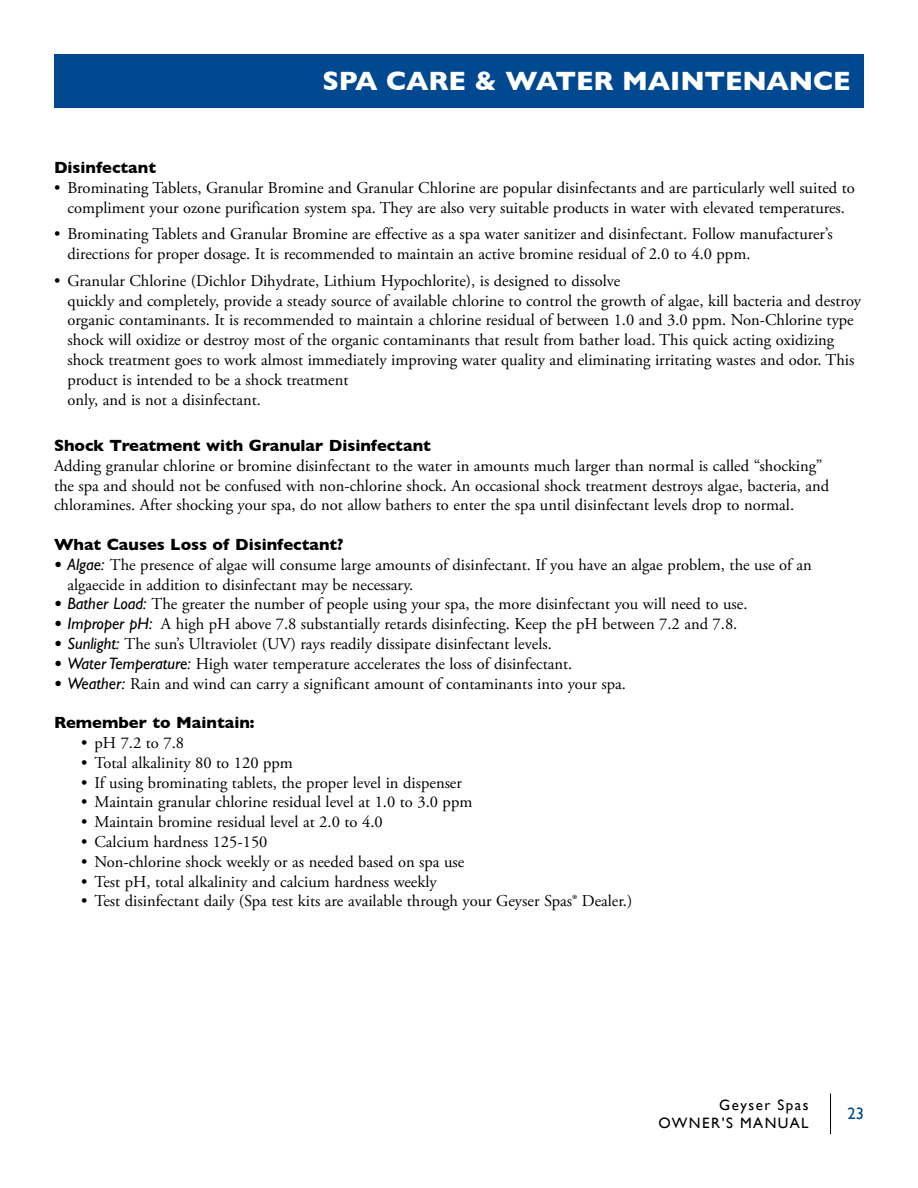
<style>
.page{position:relative;width:918px;height:1188px;background:#fff}
.page>*{position:absolute;margin:0;border:0;box-sizing:border-box;transform-origin:0 0}
.t1{font:700 27px "Gill Sans";letter-spacing:-.005em;color:#fff}
.t2{font:16.5px/19.8px "Adobe Garamond Pro";color:#000}
.t3{font:700 16.5px "Gill Sans";color:#000}
.t4{font:16.5px "Gill Sans";color:#004990}
.t5{font:15px/18px "Gill Sans";letter-spacing:.1em;color:#000;text-align:right}
.s1{font-family:"Gill Sans";font-weight:700}
.s2{font-family:"Gill Sans";font-style:italic}
</style>
<div class="page">
<hr style="left:830px;top:1094px;width:1px;height:40px;background:#000">
<div style="left:54px;top:54px;width:810px;height:54px;background:#004990"></div>
<h1 class="t1" style="left:322px;top:60px;width:530px">SPA CARE &amp; WATER MAINTENANCE</h1>
<p class="t3" style="left:54px;top:155px;width:104px">Disinfectant</p>
<p class="t2" style="left:54px;top:179px;width:802px;text-align:center">• Brominating Tablets, Granular Bromine and Granular Chlorine are popular disinfectants and are particularly well suited to compliment your ozone purification system spa. They are also very suitable products in water with elevated temperatures.</p>
<p class="t2" style="left:67px;top:225px;width:767px;text-indent:-13px">• Brominating Tablets and Granular Bromine are effective as a spa water sanitizer and disinfectant. Follow manufacturer’s directions for proper dosage. It is recommended to maintain an active bromine residual of 2.0 to 4.0 ppm.</p>
<p class="t2" style="left:67px;top:271px;width:795px;text-indent:-13px">• Granular Chlorine (Dichlor Dihydrate, Lithium Hypochlorite), is designed to dissolve<br>quickly and completely, provide a steady source of available chlorine to control the growth of algae, kill bacteria and destroy organic contaminants. It is recommended to maintain a chlorine residual of between 1.0 and 3.0 ppm. Non-Chlorine type shock will oxidize or destroy most of the organic contaminants that result from bather load. This quick acting oxidizing shock treatment goes to work almost immediately improving water quality and eliminating irritating wastes and odor. This product is intended to be a shock treatment<br>only, and is not a disinfectant.</p>
<p class="t3" style="left:54px;top:432px;width:378px">Shock Treatment with Granular Disinfectant</p>
<p class="t2" style="left:54px;top:456px;width:777px">Adding granular chlorine or bromine disinfectant to the water in amounts much larger than normal is called “shocking” the spa and should not be confused with non-chlorine shock. An occasional shock treatment destroys algae, bacteria, and chloramines. After shocking your spa, do not allow bathers to enter the spa until disinfectant levels drop to normal.</p>
<p class="t3" style="left:54px;top:531px;width:291px">What Causes Loss of Disinfectant?</p>
<p class="t2" style="left:67px;top:555px;width:746px;text-indent:-13px"><span class="s1">•</span> <span class="s2">Algae:</span> The presence of algae will consume large amounts of disinfectant. If you have an algae problem, the use of an algaecide in addition to disinfectant may be necessary.</p>
<p class="t2" style="left:54px;top:595px;width:695px"><span class="s1">•</span> <span class="s2">Bather Load:</span> The greater the number of people using your spa, the more disinfectant you will need to use.</p>
<p class="t2" style="left:54px;top:615px;width:685px"><span class="s1">•</span> <span class="s2">Improper pH:</span> A high pH above 7.8 substantially retards disinfecting. Keep the pH between 7.2 and 7.8.</p>
<p class="t2" style="left:54px;top:634px;width:499px"><span class="s1">•</span> <span class="s2">Sunlight:</span> The sun’s Ultraviolet (UV) rays readily dissipate disinfectant levels.</p>
<p class="t2" style="left:54px;top:654px;width:520px"><span class="s1">•</span> <span class="s2">Water Temperature:</span> High water temperature accelerates the loss of disinfectant.</p>
<p class="t2" style="left:54px;top:674px;width:573px"><span class="s1">•</span> <span class="s2">Weather:</span> Rain and wind can carry a significant amount of contaminants into your spa.</p>
<p class="t3" style="left:54px;top:710px;width:202px">Remember to Maintain:</p>
<p class="t2" style="left:81px;top:733px;width:105px">• pH 7.2 to 7.8</p>
<p class="t2" style="left:81px;top:753px;width:213px">• Total alkalinity 80 to 120 ppm</p>
<p class="t2" style="left:81px;top:773px;width:382px">• If using brominating tablets, the proper level in dispenser</p>
<p class="t2" style="left:81px;top:793px;width:393px">• Maintain granular chlorine residual level at 1.0 to 3.0 ppm</p>
<p class="t2" style="left:81px;top:813px;width:303px">• Maintain bromine residual level at 2.0 to 4.0</p>
<p class="t2" style="left:81px;top:832px;width:188px">• Calcium hardness 125-150</p>
<p class="t2" style="left:81px;top:852px;width:385px">• Non-chlorine shock weekly or as needed based on spa use</p>
<p class="t2" style="left:81px;top:872px;width:357px">• Test pH, total alkalinity and calcium hardness weekly</p>
<p class="t2" style="left:81px;top:892px;width:553px">• Test disinfectant daily (Spa test kits are available through your Geyser Spas® Dealer.)</p>
<p class="t5" style="left:659px;top:1096px;width:152px">Geyser Spas<br>OWNER'S MANUAL</p>
<p class="t4" style="left:848px;top:1104px;width:18px">23</p>
</div>
